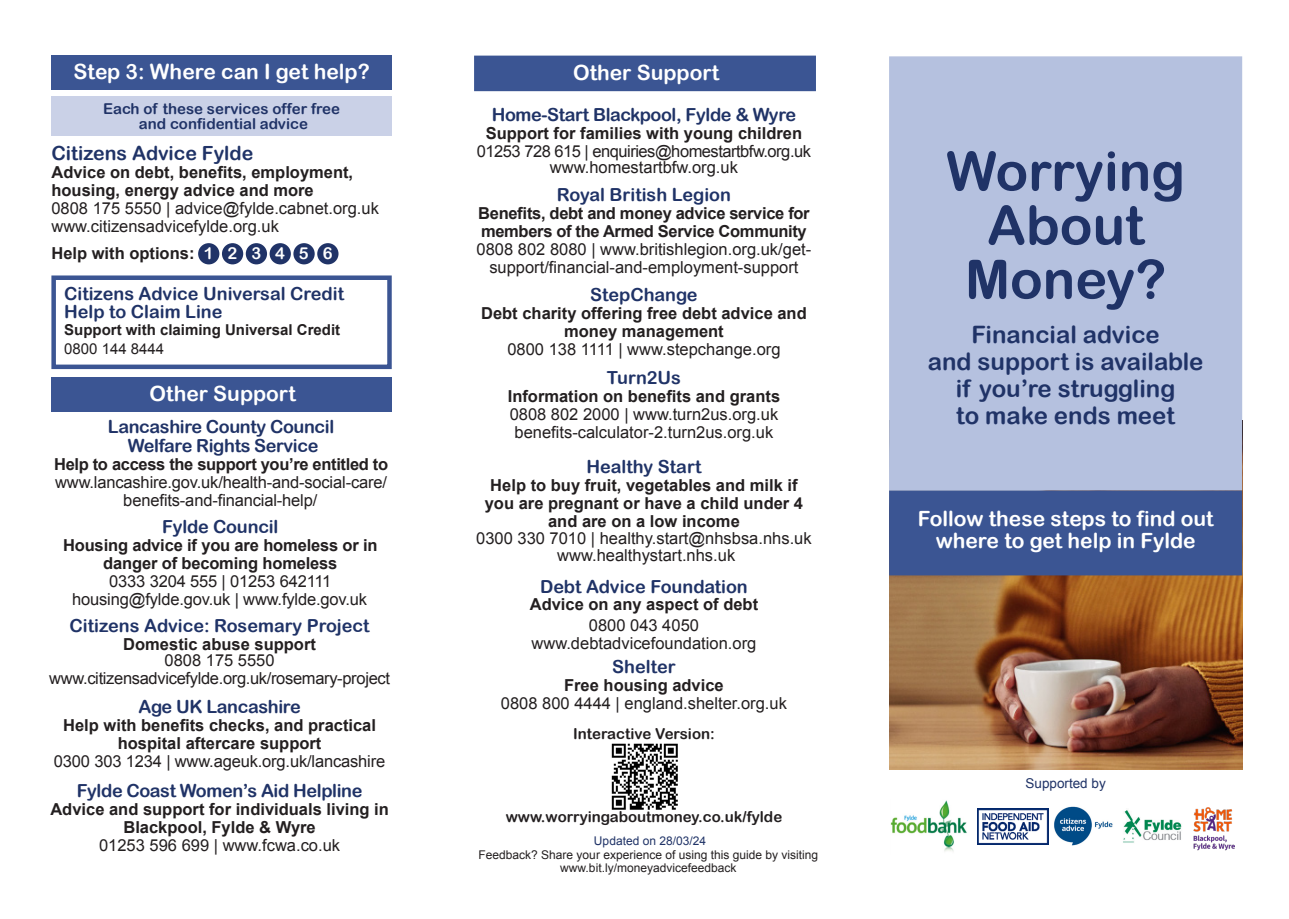
<style>
.page{position:relative;width:1289px;height:919px;background:#fff}
.page>*{position:absolute;margin:0;border:0;box-sizing:border-box;transform-origin:0 0}
.front_title_1{font:54px/54px "Arial Rounded MT Bold";color:#203367;text-align:center}
.front_title_2{font:24px/27px "Arial Rounded MT Bold";color:#203367}
.white_title{font:21px "Arial Rounded MT Bold";color:#fff}
.front_title_3{font:21px "Arial Rounded MT Bold";color:#fff}
.text{font:19.5px "Arial Rounded MT Bold";color:#203367}
.centred_text{font:18px "Arial Rounded MT Bold";letter-spacing:-.015em;color:#203367}
.small_titles{font:18px/19.5px "Arial Rounded MT Bold";letter-spacing:-.02em;color:#203367;text-align:center}
.text-2{font:18px/18px "Arial Rounded MT Bold";color:#203367}
.small_titles-2{font:18px "Arial Rounded MT Bold";color:#203367}
.centred_text-2{font:16.5px/18px "Arial";color:#231f20;text-align:center}
.centred_text-3{font:700 16.5px/18px "Arial";color:#231f20;text-align:center}
.small_titles-3{font:16.5px/18px "Arial";letter-spacing:-.01em;color:#231f20;text-align:center}
.text-3{font:700 16.5px/18px "Arial";color:#231f20}
.centred_text-4{font:700 16.5px/18px "Arial";letter-spacing:-.02em;color:#231f20}
.text-4{font:16.5px/18px "Arial";color:#231f20}
.centred_text-5{font:16.5px "Arial";letter-spacing:-.03em;color:#231f20}
.small_titles-4{font:700 16.5px "Arial";letter-spacing:-.02em;color:#231f20}
.small_titles-5{font:700 16.5px "Arial";color:#231f20}
.white_title-2{font:16.5px "Arial Rounded MT Bold";color:#fff}
.centred_text-6{font:15px "Arial Rounded MT Bold";color:#231f20}
.Bold_title_text{font:15px/15px "Arial Rounded MT Bold";color:#203367;text-align:center}
.text-5{font:700 15px "Arial";color:#231f20}
.text-6{font:15px "Arial";color:#231f20}
.centred_text-7{font:13.5px "Arial";color:#203367}
.centred_text-8{font:12px/13.5px "Arial";color:#231f20;text-align:center}
.centred_text-9{font:12px "Arial";color:#203367}
.s1{font-weight:700}
</style>
<div class="page">
<img style="left:889px;top:575px;width:353px;height:194px">
<img style="left:611px;top:743px;width:67px;height:67px">
<div style="left:51px;top:97px;width:341px;height:39px;background:#cad1e7"></div>
<div style="left:889px;top:490px;width:353px;height:85px;background:#3b5593;border:2px solid #3b5593"></div>
<div style="left:889px;top:56px;width:353px;height:434px;background:#b5c1df"></div>
<div style="left:51px;top:55px;width:341px;height:34px;background:#3b5593"></div>
<div style="left:474px;top:56px;width:342px;height:35px;background:#3b5593"></div>
<img style="left:977px;top:808px;width:71px;height:36px">
<div style="left:51px;top:377px;width:341px;height:34px;background:#3b5593"></div>
<div style="left:51px;top:275px;width:341px;height:94px;border:4px solid #3b5593"></div>
<img style="left:890px;top:800px;width:77px;height:52px">
<img style="left:1054px;top:806px;width:59px;height:40px">
<img style="left:1193px;top:807px;width:40px;height:43px">
<div style="left:198px;top:243px;width:21px;height:21px;background:#203367;border-radius:50%"></div>
<div style="left:222px;top:243px;width:21px;height:21px;background:#203367;border-radius:50%"></div>
<div style="left:246px;top:243px;width:21px;height:21px;background:#203367;border-radius:50%"></div>
<div style="left:269px;top:243px;width:22px;height:21px;background:#203367;border-radius:50%"></div>
<div style="left:293px;top:243px;width:22px;height:21px;background:#203367;border-radius:50%"></div>
<div style="left:317px;top:243px;width:21px;height:21px;background:#203367;border-radius:50%"></div>
<img style="left:1123px;top:810px;width:59px;height:33px">
<p class="white_title" style="left:74px;top:59px;width:298px">Step 3: Where can I get help?</p>
<p class="white_title" style="left:573px;top:60px;width:148px">Other Support</p>
<p class="Bold_title_text" style="left:103px;top:101px;width:238px">Each of these services offer free and confidential advice</p>
<p class="text" style="left:51px;top:142px;width:203px">Citizens Advice Fylde</p>
<p class="text-3" style="left:51px;top:164px;width:303px">Advice on debt, benefits, employment, housing, energy advice and more</p>
<p class="text-4" style="left:51px;top:200px;width:329px">0808 175 5550 | advice@fylde.cabnet.org.uk www.citizensadvicefylde.org.uk</p>
<p class="text-3" style="left:51px;top:244px;width:145px">Help with options:</p>
<p class="text-2" style="left:64px;top:284px;width:281px">Citizens Advice Universal Credit<br>Help to Claim Line</p>
<p class="text-5" style="left:64px;top:319px;width:277px">Support with claiming Universal Credit</p>
<p class="text-6" style="left:64px;top:338px;width:102px">0800 144 8444</p>
<p class="centred_text" style="left:492px;top:104px;width:306px">Home-Start Blackpool, Fylde &amp; Wyre</p>
<p class="centred_text-3" style="left:486px;top:124px;width:318px">Support for families with young children</p>
<p class="centred_text-5" style="left:477px;top:140px;width:336px">01253 728 615 | enquiries@homestartbfw.org.uk</p>
<p class="centred_text-2" style="left:550px;top:159px;width:189px">www.homestartbfw.org.uk</p>
<p class="centred_text" style="left:557px;top:184px;width:176px">Royal British Legion</p>
<p class="centred_text-4" style="left:478px;top:205px;width:333px">Benefits, debt and money advice service for members of the Armed Service Community</p>
<p class="centred_text-2" style="left:476px;top:241px;width:336px">0808 802 8080 | www.britishlegion.org.uk/get&shy;support/financial-and-employment-support</p>
<p class="centred_text" style="left:590px;top:284px;width:109px">StepChange</p>
<p class="centred_text-3" style="left:481px;top:305px;width:327px">Debt charity offering free debt advice and money management</p>
<p class="centred_text-2" style="left:507px;top:341px;width:275px">0800 138 1111 | www.stepchange.org</p>
<p class="centred_text" style="left:607px;top:367px;width:76px">Turn2Us</p>
<p class="centred_text-3" style="left:508px;top:387px;width:274px">Information on benefits and grants</p>
<p class="centred_text-2" style="left:509px;top:405px;width:270px;text-align:left">0808 802 2000 | www.turn2us.org.uk benefits-calculator-2.turn2us.org.uk</p>
<p class="centred_text" style="left:586px;top:455px;width:116px">Healthy Start</p>
<p class="centred_text-3" style="left:485px;top:476px;width:320px">Help to buy fruit, vegetables and milk if you are pregnant or have a child under 4 and are on a low income</p>
<p class="centred_text-2" style="left:476px;top:529px;width:337px">0300 330 7010 | healthy.start@nhsbsa.nhs.uk</p>
<p class="centred_text-2" style="left:557px;top:546px;width:179px">www.healthystart.nhs.uk</p>
<p class="centred_text" style="left:540px;top:575px;width:209px">Debt Advice Foundation</p>
<p class="centred_text-3" style="left:529px;top:596px;width:230px">Advice on any aspect of debt</p>
<p class="centred_text-2" style="left:589px;top:616px;width:112px">0800 043 4050</p>
<p class="centred_text-2" style="left:531px;top:634px;width:226px">www.debtadvicefoundation.org</p>
<p class="centred_text" style="left:612px;top:656px;width:65px">Shelter</p>
<p class="centred_text-3" style="left:564px;top:677px;width:161px">Free housing advice</p>
<p class="centred_text-2" style="left:501px;top:694px;width:287px">0808 800 4444 | england.shelter.org.uk</p>
<p class="white_title-2" style="left:204px;top:243px;width:11px">1</p>
<p class="white_title-2" style="left:227px;top:243px;width:11px">2</p>
<p class="white_title-2" style="left:251px;top:243px;width:11px">3</p>
<p class="white_title-2" style="left:275px;top:243px;width:11px">4</p>
<p class="white_title-2" style="left:299px;top:243px;width:11px">5</p>
<p class="white_title-2" style="left:323px;top:243px;width:11px">6</p>
<p class="white_title" style="left:150px;top:381px;width:148px">Other Support</p>
<p class="small_titles" style="left:108px;top:416px;width:228px">Lancashire County Council<br>Welfare Rights Service</p>
<p class="small_titles-4" style="left:54px;top:453px;width:335px">Help to access the support you’re entitled to</p>
<p class="small_titles-3" style="left:55px;top:473px;width:333px">www.lancashire.gov.uk/health-and-social-care/ benefits-and-financial-help/</p>
<p class="small_titles" style="left:162px;top:516px;width:118px">Fylde Council</p>
<p class="small_titles-3" style="left:63px;top:536px;width:316px"><span class="s1">Housing advice if you are homeless or in danger of becoming homeless<br></span>0333 3204 555 | 01253 642111 housing@fylde.gov.uk | www.fylde.gov.uk</p>
<p class="small_titles-2" style="left:70px;top:614px;width:301px">Citizens Advice: Rosemary Project</p>
<p class="small_titles-5" style="left:123px;top:633px;width:194px">Domestic abuse support</p>
<p class="small_titles-3" style="left:164px;top:651px;width:112px">0808 175 5550</p>
<p class="small_titles-3" style="left:49px;top:669px;width:342px">www.citizensadvicefylde.org.uk/rosemary-project</p>
<p class="centred_text" style="left:138px;top:696px;width:164px">Age UK Lancashire</p>
<p class="centred_text-3" style="left:63px;top:717px;width:314px">Help with benefits checks, and practical hospital aftercare support</p>
<p class="centred_text-2" style="left:54px;top:752px;width:333px">0300 303 1234 | www.ageuk.org.uk/lancashire</p>
<p class="centred_text" style="left:77px;top:779px;width:287px">Fylde Coast Women’s Aid Helpline</p>
<p class="centred_text-3" style="left:50px;top:800px;width:340px">Advice and support for individuals living in<br>Blackpool, Fylde &amp; Wyre</p>
<p class="centred_text-2" style="left:99px;top:836px;width:242px">01253 596 699 | www.fcwa.co.uk</p>
<p class="centred_text-9" style="left:594px;top:833px;width:114px">Updated on 28/03/24</p>
<p class="centred_text-6" style="left:573px;top:725px;width:143px">Interactive Version:</p>
<p class="centred_text-6" style="left:505px;top:807px;width:278px">www.worryingaboutmoney.co.uk/fylde</p>
<p class="centred_text-8" style="left:478px;top:847px;width:341px">Feedback? Share your experience of using this guide by visiting www.bit.ly/moneyadvicefeedback</p>
<p class="front_title_1" style="left:946px;top:143px;width:240px">Worrying<br>About<br>Money?</p>
<p class="front_title_2" style="left:971px;top:320px;width:190px">Financial advice</p>
<p class="front_title_2" style="left:927px;top:347px;width:277px">and support is available</p>
<p class="front_title_2" style="left:955px;top:374px;width:221px">if you’re struggling to make ends meet</p>
<p class="front_title_3" style="left:917px;top:505px;width:297px">Follow these steps to find out</p>
<p class="front_title_3" style="left:935px;top:528px;width:261px">where to get help in Fylde</p>
<p class="centred_text-7" style="left:1025px;top:774px;width:82px">Supported by</p>
</div>
